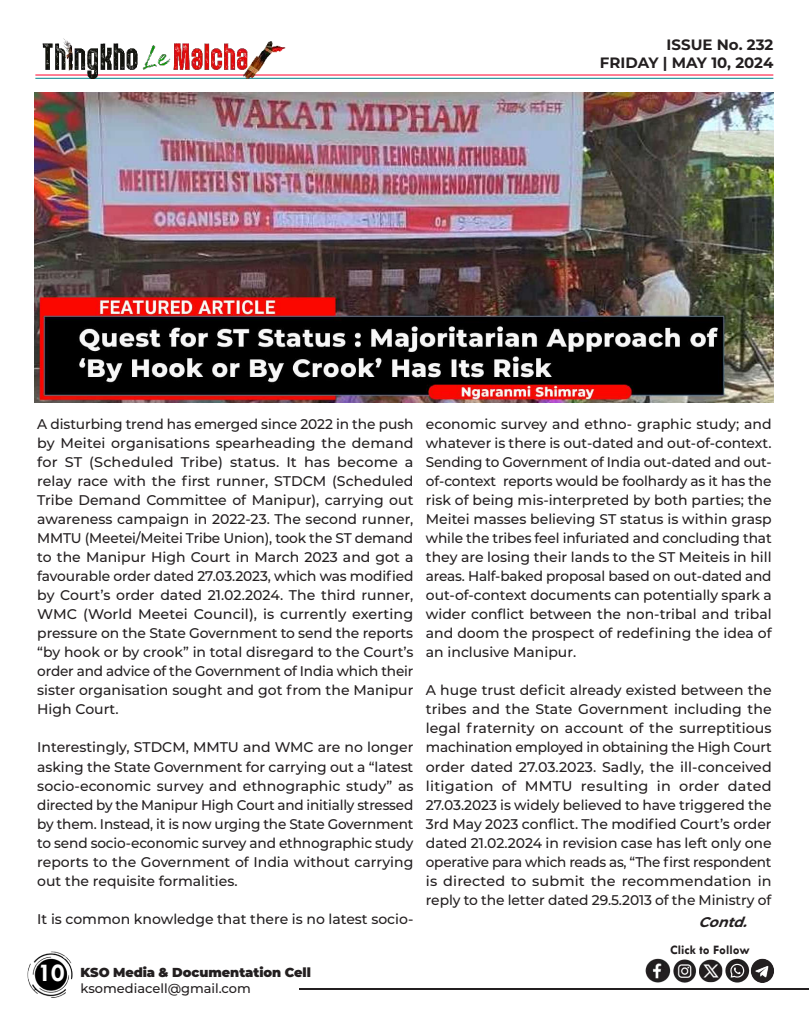
<style>
.page{position:relative;width:810px;height:1013px;background:#fff}
.page>*{position:absolute;margin:0;border:0;box-sizing:border-box;transform-origin:0 0}
.t1{font:700 26px "Tw Cen";color:#fff}
.t2{font:700 15px/18px "Montserrat";color:#231f20;text-align:right}
.t3{font:500 14px/19px "Montserrat";color:#231f20;text-align:justify}
.t4{font:italic 700 14px "Montserrat";color:#231f20}
.t5{font:900 13px "Montserrat";letter-spacing:-.005em;color:#231f20}
.t6{font:500 13px "Montserrat";color:#231f20}
.t7{font:700 13px "Tw Cen";color:#231f20}
</style>
<div class="page">
<hr style="left:299px;top:988px;width:509px;height:1px;background:#231f20">
<img style="left:27px;top:951px;width:46px;height:47px">
<hr style="left:35px;top:74px;width:738px;height:1px;background:#ff002d">
<hr style="left:35px;top:78px;width:738px;height:1px;background:#00848b">
<img style="left:35px;top:38px;width:254px;height:41px">
<img style="left:645px;top:958px;width:129px;height:25px">
<img style="left:35px;top:92px;width:739px;height:310px">
<p class="t2" style="left:600px;top:35px;width:175px">ISSUE No. 232<br>FRIDAY | MAY 10, 2024</p>
<p class="t3" style="left:37px;top:414px;width:378px">A disturbing trend has emerged since 2022 in the push by Meitei organisations spearheading the demand for ST (Scheduled Tribe) status. It has become a relay race with the first runner, STDCM (Scheduled Tribe Demand Committee of Manipur), carrying out awareness campaign in 2022-23. The second runner, MMTU (Meetei/Meitei Tribe Union), took the ST demand to the Manipur High Court in March 2023 and got a favourable order dated 27.03.2023, which was modified by Court’s order dated 21.02.2024. The third runner, WMC (World Meetei Council), is currently exerting pressure on the State Government to send the reports “by hook or by crook” in total disregard to the Court’s order and advice of the Government of India which their sister organisation sought and got from the Manipur High Court.</p>
<p class="t3" style="left:37px;top:737px;width:378px">Interestingly, STDCM, MMTU and WMC are no longer asking the State Government for carrying out a “latest socio-economic survey and ethnographic study” as directed by the Manipur High Court and initially stressed by them. Instead, it is now urging the State Government to send socio-economic survey and ethnographic study reports to the Government of India without carrying out the requisite formalities.</p>
<p class="t3" style="left:37px;top:908px;width:378px">It is common knowledge that there is no latest socio-</p>
<h1 class="t1" style="left:38px;top:957px;width:28px">10</h1>
<p class="t5" style="left:81px;top:962px;width:232px">KSO Media &amp; Documentation Cell</p>
<p class="t6" style="left:81px;top:978px;width:172px">ksomediacell@gmail.com</p>
<p class="t3" style="left:426px;top:414px;width:347px">economic survey and ethno- graphic study; and whatever is there is out-dated and out-of-context.<br>Sending to Government of India out-dated and out&shy;of-context reports would be foolhardy as it has the risk of being mis-interpreted by both parties; the Meitei masses believing ST status is within grasp while the tribes feel infuriated and concluding that they are losing their lands to the ST Meiteis in hill areas. Half-baked proposal based on out-dated and out-of-context documents can potentially spark a wider conflict between the non-tribal and tribal and doom the prospect of redefining the idea of an inclusive Manipur.</p>
<p class="t3" style="left:426px;top:680px;width:347px">A huge trust deficit already existed between the tribes and the State Government including the legal fraternity on account of the surreptitious machination employed in obtaining the High Court order dated 27.03.2023. Sadly, the ill-conceived litigation of MMTU resulting in order dated 27.03.2023 is widely believed to have triggered the 3rd May 2023 conflict. The modified Court’s order dated 21.02.2024 in revision case has left only one operative para which reads as, “The first respondent is directed to submit the recommendation in reply to the letter dated 29.5.2013 of the Ministry of</p>
<p class="t4" style="left:699px;top:912px;width:56px">Contd.</p>
<p class="t7" style="left:670px;top:942px;width:81px">Click to Follow</p>
</div>
